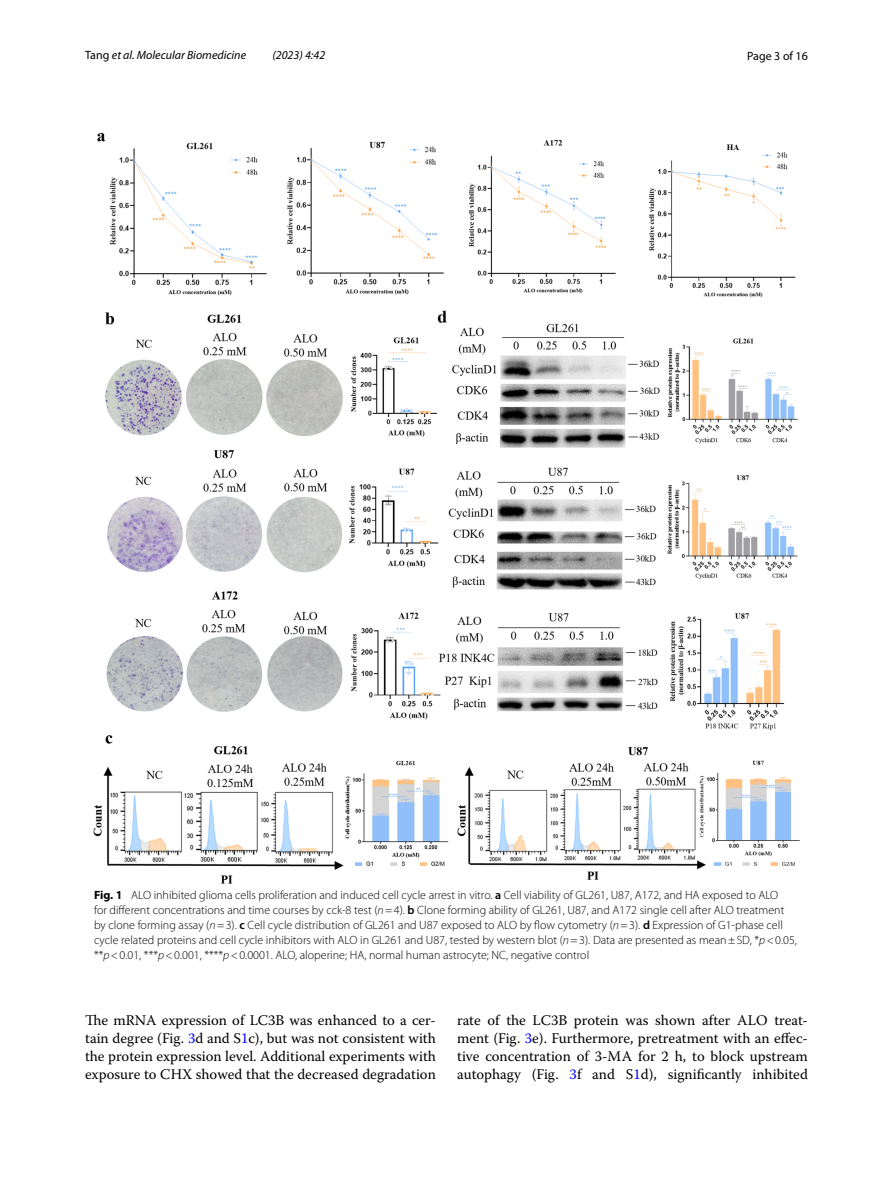
<style>
.page{position:relative;width:893px;height:1187px;background:#fff}
.page>*{position:absolute;margin:0;border:0;box-sizing:border-box;transform-origin:0 0}
.t1{font:14.7px/18px "Warnock Pro";color:#000;text-align:justify}
.t2{font:300 12px/15px "Myriad Pro";color:#000}
.t3{font:italic 12px "Myriad Pro";color:#000}
.t4{font:12px "Myriad Pro";color:#000}
.s1{font-style:normal}
.s2{font-weight:700}
.s3{font-weight:600}
.s4{font-style:italic}
.s5{color:#00f}
</style>
<div class="page">
<img style="left:93px;top:133px;width:707px;height:750px">
<p class="t3" style="left:85px;top:48px;width:163px"><span class="s1">Tang</span> et al. Molecular Biomedicine</p>
<p class="t3" style="left:272px;top:48px;width:54px">(2023) 4:42</p>
<p class="t4" style="left:747px;top:48px;width:62px">Page 3 of 16</p>
<p class="t2" style="left:94px;top:887px;width:704px"><span class="s2">Fig. 1</span> ALO inhibited glioma cells proliferation and induced cell cycle arrest in vitro. <span class="s3">a</span> Cell viability of GL261, U87, A172, and HA exposed to ALO<br>for different concentrations and time courses by cck-8 test (<span class="s4">n</span>=4). <span class="s3">b</span> Clone forming ability of GL261, U87, and A172 single cell after ALO treatment by clone forming assay (<span class="s4">n</span>=3). <span class="s3">c</span> Cell cycle distribution of GL261 and U87 exposed to ALO by flow cytometry (<span class="s4">n</span>=3). <span class="s3">d</span> Expression of G1-phase cell cycle related proteins and cell cycle inhibitors with ALO in GL261 and U87, tested by western blot (<span class="s4">n</span>=3). Data are presented as mean±SD, *<span class="s4">p</span>&lt;0.05, **<span class="s4">p</span>&lt;0.01, ***<span class="s4">p</span>&lt;0.001, ****<span class="s4">p</span>&lt;0.0001. ALO, aloperine; HA, normal human astrocyte; NC, negative control</p>
<p class="t1" style="left:85px;top:1011px;width:352px">The mRNA expression of LC3B was enhanced to a cer&shy;tain degree (Fig. <span class="s5">3</span>d and S<span class="s5">1</span>c), but was not consistent with the protein expression level. Additional experiments with exposure to CHX showed that the decreased degradation</p>
<p class="t1" style="left:457px;top:1011px;width:352px">rate of the LC3B protein was shown after ALO treat&shy;ment (Fig. <span class="s5">3</span>e). Furthermore, pretreatment with an effec&shy;tive concentration of 3-MA for 2 h, to block upstream autophagy (Fig. <span class="s5">3</span>f and S<span class="s5">1</span>d), significantly inhibited</p>
</div>
